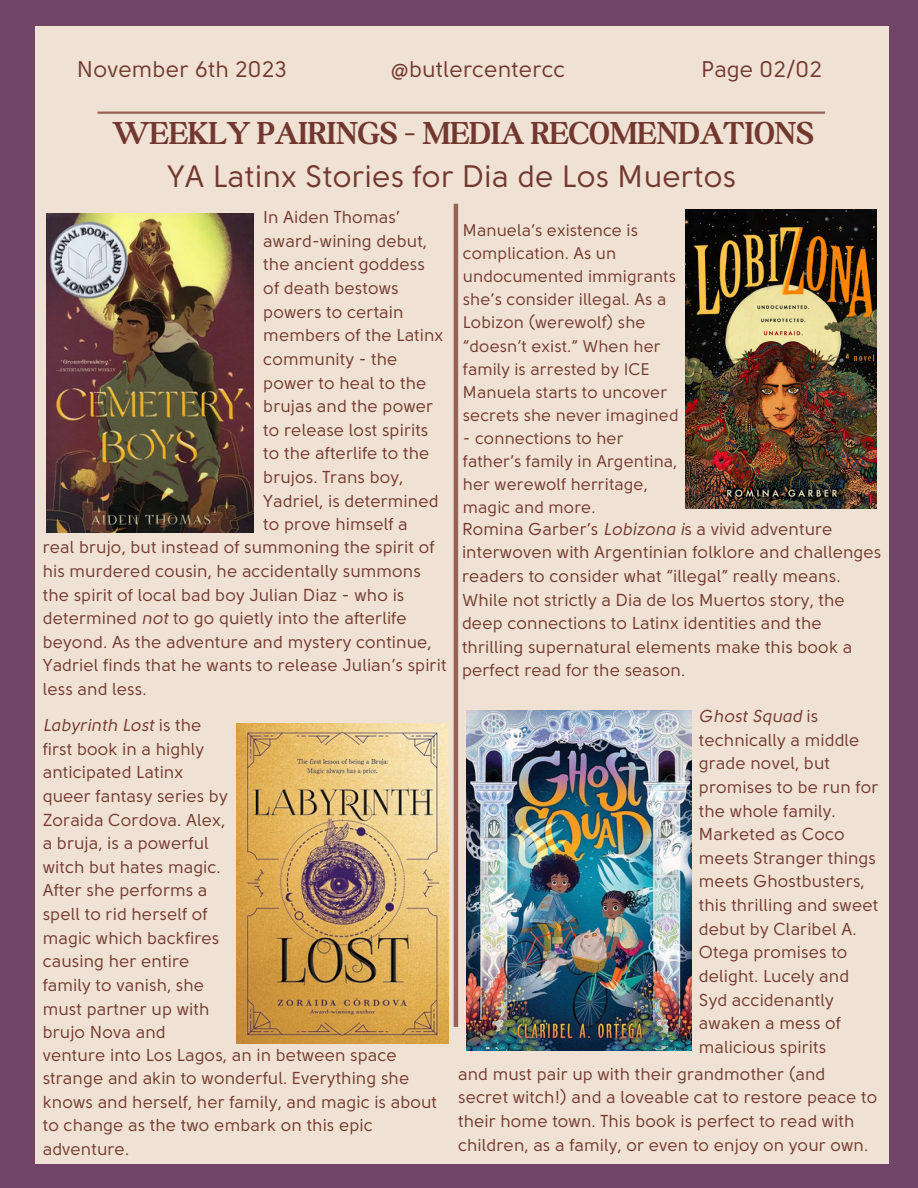
<style>
.page{position:relative;width:918px;height:1188px;background:#714567}
.page>*{position:absolute;margin:0;border:0;box-sizing:border-box;transform-origin:0 0}
.t1{font:700 33.9px "Boston Angel";color:#72382f}
.t2{font:30.9px "Solomon Sans";color:#72382f}
.t3{font:22.5px "Solomon Sans";color:#72382f}
.t4{font:17.25px/23.7px "Solomon Sans";color:#72382f}
.t5{font:16.8px/23.1px "Solomon Sans";color:#72382f}
.s1{font-style:italic}
</style>
<div class="page">
<div style="left:35px;top:26px;width:854px;height:1138px;background:#efe1d3"></div>
<hr style="left:98px;top:112px;width:727px;height:2px;background:#996259">
<hr style="left:454px;top:204px;width:4px;height:823px;background:#996259">
<img style="left:685px;top:209px;width:192px;height:299px">
<img style="left:467px;top:710px;width:225px;height:341px">
<img style="left:47px;top:213px;width:207px;height:320px">
<img style="left:236px;top:724px;width:213px;height:319px">
<p class="t3" style="left:77px;top:59px;width:212px">November 6th 2023</p>
<p class="t3" style="left:391px;top:59px;width:176px">@butlercentercc</p>
<p class="t3" style="left:701px;top:59px;width:123px">Page 02/02</p>
<p class="t1" style="left:112px;top:113px;width:703px">WEEKLY PAIRINGS - MEDIA RECOMENDATIONS</p>
<p class="t2" style="left:167px;top:162px;width:571px">YA Latinx Stories for Dia de Los Muertos</p>
<p class="t4" style="left:263px;top:206px;width:182px">In Aiden Thomas’ award-wining debut, the ancient goddess of death bestows powers to certain members of the Latinx community - the power to heal to the brujas and the power to release lost spirits to the afterlife to the brujos. Trans boy,<br>Yadriel, is determined to prove himself a</p>
<p class="t4" style="left:43px;top:536px;width:405px">real brujo, but instead of summoning the spirit of his murdered cousin, he accidentally summons the spirit of local bad boy Julian Diaz - who is determined <span class="s1">not</span> to go quietly into the afterlife beyond. As the adventure and mystery continue, Yadriel finds that he wants to release Julian’s spirit less and less.</p>
<p class="t4" style="left:43px;top:714px;width:187px"><span class="s1">Labyrinth Lost</span> is the first book in a highly anticipated Latinx queer fantasy series by<br>Zoraida Cordova. Alex, a bruja, is a powerful witch but hates magic.<br>After she performs a spell to rid herself of magic which backfires causing her entire family to vanish, she must partner up with brujo Nova and</p>
<p class="t4" style="left:43px;top:1044px;width:396px">venture into Los Lagos, an in between space strange and akin to wonderful. Everything she knows and herself, her family, and magic is about to change as the two embark on this epic adventure.</p>
<p class="t5" style="left:463px;top:220px;width:217px">Manuela’s existence is complication. As un undocumented immigrants she’s consider illegal. As a<br>Lobizon (werewolf) she “doesn’t exist.” When her family is arrested by ICE<br>Manuela starts to uncover secrets she never imagined</p>
<p class="t5" style="left:463px;top:427px;width:216px">- connections to her father’s family in Argentina, her werewolf herritage, magic and more.</p>
<p class="t4" style="left:462px;top:518px;width:421px">Romina Garber’s <span class="s1">Lobizona i</span>s a vivid adventure interwoven with Argentinian folklore and challenges readers to consider what “illegal” really means.<br>While not strictly a Dia de los Muertos story, the deep connections to Latinx identities and the thrilling supernatural elements make this book a perfect read for the season.</p>
<p class="t4" style="left:699px;top:705px;width:181px"><span class="s1">Ghost Squad</span> is technically a middle grade novel, but promises to be run for the whole family.<br>Marketed as Coco meets Stranger things meets Ghostbusters, this thrilling and sweet debut by Claribel A.<br>Otega promises to delight. Lucely and<br>Syd accidenantly awaken a mess of malicious spirits</p>
<p class="t4" style="left:458px;top:1063px;width:421px">and must pair up with their grandmother (and secret witch!) and a loveable cat to restore peace to their home town. This book is perfect to read with children, as a family, or even to enjoy on your own.</p>
</div>
